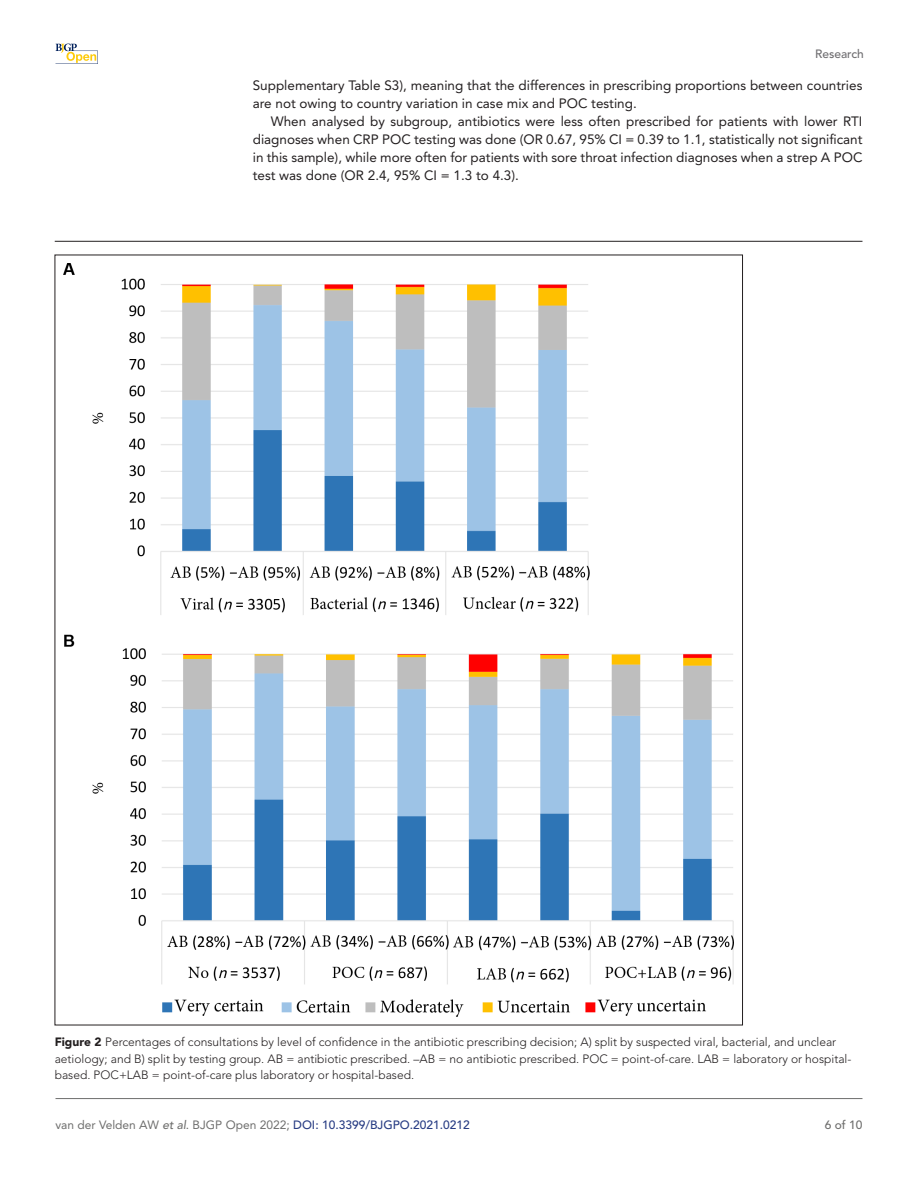
<style>
.page{position:relative;width:918px;height:1188px;background:#fff}
.page>*{position:absolute;margin:0;border:0;box-sizing:border-box;transform-origin:0 0}
.t1{font:13.5px/18px "Avenir LT Std";color:#231f20}
.t2{font:300 12px/16.5px "Avenir LT Std";color:#231f20}
.t3{font:12px "Avenir LT Std";color:#6e6e6d}
.t4{font:500 12px "Avenir LT Std";color:#6e6d70}
.t5{font:500 12px "Avenir LT Std";color:#6e6e6d}
.s1{font-weight:900}
.s2{font-weight:500;font-style:italic}
.s3{font-weight:500;color:#283d84}
</style>
<div class="page">
<hr style="left:56px;top:1098px;width:806px;height:1px;background:#6e6e6d">
<svg style="left:56px;top:44px;width:42px;height:20px"></svg>
<hr style="left:55px;top:241px;width:807px;height:1px;background:#231f20">
<img style="left:64px;top:264px;width:670px;height:752px">
<p class="t4" style="left:815px;top:47px;width:50px">Research</p>
<p class="t1" style="left:253px;top:77px;width:611px">Supplementary Table S3), meaning that the differences in prescribing proportions between countries are not owing to country variation in case mix and POC testing.</p>
<p class="t1" style="left:253px;top:113px;width:611px;text-align:justify;text-indent:18px">When analysed by subgroup, antibiotics were less often prescribed for patients with lower RTI diagnoses when CRP POC testing was done (OR 0.67, 95% CI = 0.39 to 1.1, statistically not significant in this sample), while more often for patients with sore throat infection diagnoses when a strep A POC test was done (OR 2.4, 95% CI = 1.3 to 4.3).</p>
<p class="t2" style="left:55px;top:1034px;width:798px"><span class="s1">Figure 2</span> Percentages of consultations by level of confidence in the antibiotic prescribing decision; A) split by suspected viral, bacterial, and unclear aetiology; and B) split by testing group. AB = antibiotic prescribed. –AB = no antibiotic prescribed. POC = point-of-care. LAB = laboratory or hospital&shy;based. POC+LAB = point-of-care plus laboratory or hospital-based.</p>
<p class="t3" style="left:56px;top:1118px;width:416px">van der Velden AW <span class="s2">et al</span>. BJGP Open 2022; <span class="s3">DOI: 10.3399/BJGPO.2021.0212</span></p>
<p class="t5" style="left:825px;top:1118px;width:39px">6 of 10</p>
</div>
